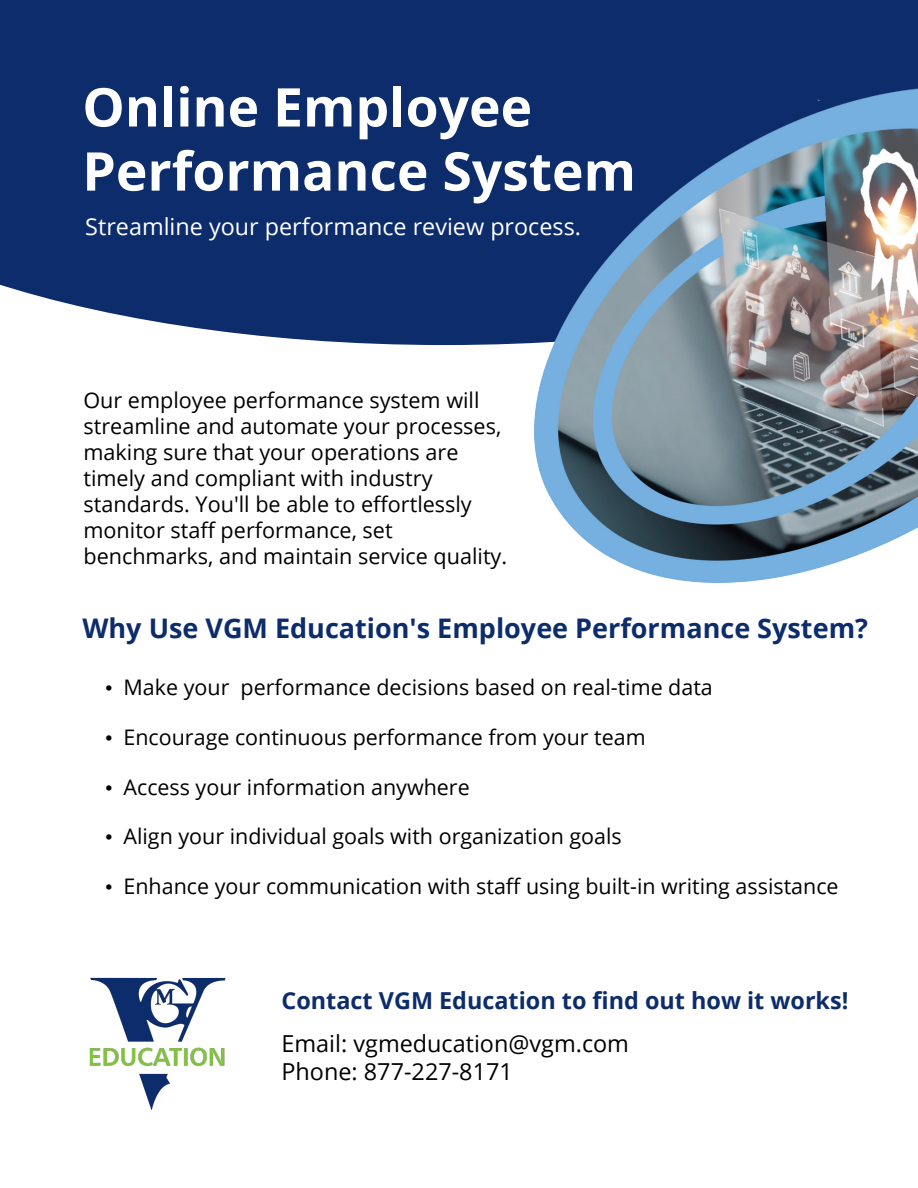
<style>
.page{position:relative;width:918px;height:1188px;background:#fff}
.page>*{position:absolute;margin:0;border:0;box-sizing:border-box;transform-origin:0 0}
.t1{font:700 53.4px/64.1px "Open Sans";color:#fff}
.t2{font:700 27px "Open Sans";color:#0c2c6c}
.t3{font:23.4px/28px "Open Sans";color:#000}
.t4{font:23.4px "Open Sans";color:#fff}
.t5{font:700 23.4px "Open Sans";color:#0c2c6c}
.t6{font:21.6px/26px "Open Sans";color:#000}
.t7{font:21.45px "Open Sans";color:#000}
.s1{font-family:"Times New Roman"}
</style>
<div class="page">
<div style="left:0;top:0;width:918px;height:345px;background:#0c2c6c"></div>
<img style="left:89px;top:977px;width:137px;height:134px">
<img style="left:535px;top:88px;width:383px;height:494px">
<h1 class="t1" style="left:82px;top:74px;width:555px">Online Employee<br>Performance System</h1>
<p class="t4" style="left:85px;top:211px;width:497px">Streamline your performance review process.</p>
<p class="t6" style="left:83px;top:387px;width:425px">Our employee performance system will streamline and automate your processes, making sure that your operations are timely and compliant with industry standards. You'll be able to effortlessly monitor staff performance, set benchmarks, and maintain service quality.</p>
<p class="t2" style="left:82px;top:609px;width:787px">Why Use VGM Education's Employee Performance System?</p>
<p class="t7" style="left:105px;top:673px;width:609px"><span class="s1">•</span> Make your performance decisions based on real-time data</p>
<p class="t7" style="left:105px;top:722px;width:542px"><span class="s1">•</span> Encourage continuous performance from your team</p>
<p class="t7" style="left:105px;top:772px;width:366px"><span class="s1">•</span> Access your information anywhere</p>
<p class="t7" style="left:105px;top:822px;width:518px"><span class="s1">•</span> Align your individual goals with organization goals</p>
<p class="t7" style="left:105px;top:872px;width:735px"><span class="s1">•</span> Enhance your communication with staff using built-in writing assistance</p>
<p class="t5" style="left:282px;top:984px;width:568px">Contact VGM Education to find out how it works!</p>
<p class="t3" style="left:282px;top:1029px;width:349px">Email: vgmeducation@vgm.com<br>Phone: 877-227-8171</p>
</div>
